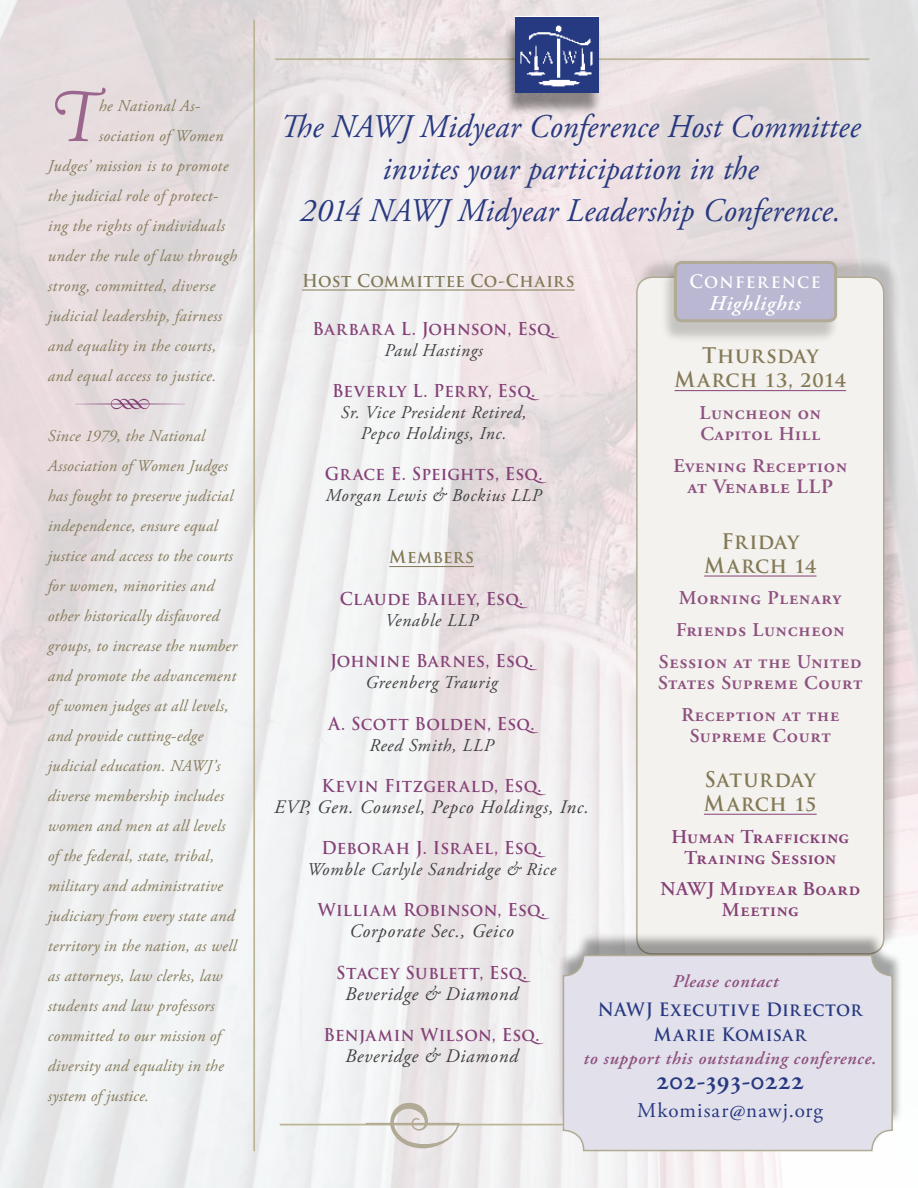
<style>
.page{position:relative;width:918px;height:1188px;background:#fff}
.page>*{position:absolute;margin:0;border:0;box-sizing:border-box;transform-origin:0 0}
.t1{font:90px "L Decoration Pi One";color:#b1aa95;scale:.95 1}
.t2{font:italic 74.25px "Adobe Garamond Alt";color:#9a668d;scale:.92 1}
.t3{font:66px "Type Embellishments One Let Plain";color:#854177;scale:.95 1}
.t4{font:italic 33px/42px "Adobe Garamond Pro";letter-spacing:.01em;color:#273980;text-align:center;scale:.96 1}
.t5{font:600 27px "Adobe Garamond Pro";letter-spacing:-.01em;color:#273980}
.t6{font:700 21px/24px "Trajan Pro";letter-spacing:.025em;color:#837956;text-align:center;scale:.95 1}
.t7{font:21px "Adobe Garamond Pro";color:#273980}
.t8{font:italic 600 21px "Adobe Garamond Pro";letter-spacing:.04em;color:#fff}
.t9{font:600 20.4px "Adobe Garamond Pro";letter-spacing:.04em;color:#8e5180}
.t10{font:600 19.5px/31.8px "Adobe Garamond Pro";letter-spacing:.04em;color:#8e5180;text-align:center}
.t11{font:600 19.5px/21px "Adobe Garamond Pro";letter-spacing:.03em;color:#854177;text-align:center}
.t12{font:italic 19.05px "Adobe Garamond Pro";letter-spacing:.04em;color:#414042}
.t13{font:italic 18px/21px "Adobe Garamond Pro";letter-spacing:.04em;color:#414042;text-align:center}
.t14{font:italic 600 18px "Adobe Garamond Pro";letter-spacing:.04em;color:#8e5180}
.t15{font:700 18px/24.8px "Trajan Pro";letter-spacing:.035em;color:#273980;text-align:center;scale:.95 1}
.t16{font:700 18px "Trajan Pro";letter-spacing:.07em;color:#fff;scale:.95 1}
.t17{font:700 17.4px "Trajan Pro";letter-spacing:.015em;color:#854177;scale:.95 1}
.t18{font:700 17.25px "Trajan Pro";letter-spacing:.025em;color:#837956;scale:.95 1}
.t19{font:italic 16.5px/30px "Adobe Garamond Pro";letter-spacing:.015em;color:#877d5c}
</style>
<div class="page">
<img style="left:0;top:0;width:918px;height:1188px">
<hr style="left:389px;top:566px;width:85px;height:1px;background:#837956">
<hr style="left:302px;top:290px;width:273px;height:1px;background:#837956">
<hr style="left:275px;top:58px;width:594px;height:2px;background:#bcb595">
<div style="left:637px;top:256px;width:264px;height:695px;background:#000;opacity:.17"></div>
<div style="left:637px;top:277px;width:247px;height:677px;background:#f3f2ee;border-radius:16px"></div>
<hr style="left:675px;top:390px;width:171px;height:1px;background:#854177">
<hr style="left:704px;top:576px;width:112px;height:1px;background:#854177">
<hr style="left:704px;top:814px;width:113px;height:1px;background:#854177">
<div style="left:636px;top:276px;width:249px;height:679px;border:2px solid #b1aa95;border-radius:16px"></div>
<div style="left:660px;top:266px;width:179px;height:78px;background:#000;opacity:.19"></div>
<div style="left:675px;top:262px;width:161px;height:59px;background:#b9b7d1;border-radius:7px"></div>
<div style="left:674px;top:261px;width:163px;height:61px;border:3px solid #b1aa95;border-radius:7px"></div>
<div style="left:503px;top:23px;width:100px;height:92px;background:#000;opacity:.42"></div>
<img style="left:515px;top:17px;width:83px;height:76px">
<hr style="left:280px;top:1124px;width:291px;height:1px;background:#bcb595">
<hr style="left:253px;top:19px;width:2px;height:1132px;background:#bcb595">
<div style="left:557px;top:932px;width:346px;height:213px;background:#000;opacity:.36"></div>
<div style="left:563px;top:955px;width:329px;height:196px;background:#e2e0eb;border-radius:20px"></div>
<div style="left:563px;top:955px;width:330px;height:196px;border:2px solid #b1aa95;border-radius:20px"></div>
<h2 class="t2" style="left:48px;top:82px;width:56px">T</h2>
<p class="t19" style="left:99px;top:91px;width:103px">he National As-</p>
<p class="t19" style="left:99px;top:121px;width:126px">sociation of Women</p>
<p class="t19" style="left:48px;top:151px;width:182px">Judges’ mission is to promote</p>
<p class="t19" style="left:48px;top:181px;width:172px">the judicial role of protect-</p>
<p class="t19" style="left:48px;top:211px;width:179px">ing the rights of individuals</p>
<p class="t19" style="left:48px;top:241px;width:191px">under the rule of law through</p>
<p class="t19" style="left:48px;top:271px;width:169px">strong, committed, diverse</p>
<p class="t19" style="left:48px;top:301px;width:176px">judicial leadership, fairness</p>
<p class="t19" style="left:48px;top:331px;width:170px">and equality in the courts,</p>
<p class="t19" style="left:48px;top:361px;width:170px">and equal access to justice.</p>
<h3 class="t3" style="left:72px;top:378px;width:123px">R</h3>
<p class="t19" style="left:48px;top:421px;width:191px">Since 1979, the National<br>Association of Women Judges has fought to preserve judicial independence, ensure equal justice and access to the courts for women, minorities and other historically disfavored groups, to increase the number and promote the advancement of women judges at all levels, and provide cutting-edge judicial education. NAWJ’s diverse membership includes women and men at all levels of the federal, state, tribal, military and administrative judiciary from every state and territory in the nation, as well as attorneys, law clerks, law students and law professors committed to our mission of diversity and equality in the system of justice.</p>
<h3 class="t4" style="left:280px;top:106px;width:606px">The NAWJ Midyear Conference Host Committee invites your participation in the<br>2014 NAWJ Midyear Leadership Conference.</h3>
<p class="t18" style="left:302px;top:270px;width:288px">Host Committee Co-Chairs</p>
<p class="t17" style="left:312px;top:318px;width:257px">Barbara L. Johnson, Esq.</p>
<p class="t13" style="left:385px;top:340px;width:100px">Paul Hastings</p>
<p class="t17" style="left:332px;top:380px;width:215px">Beverly L. Perry, Esq.</p>
<p class="t13" style="left:341px;top:402px;width:187px">Sr. Vice President Retired,<br>Pepco Holdings, Inc.</p>
<p class="t17" style="left:325px;top:463px;width:231px">Grace E. Speights, Esq.</p>
<p class="t13" style="left:326px;top:486px;width:217px">Morgan Lewis &amp; Bockius LLP</p>
<p class="t16" style="left:689px;top:270px;width:140px">Conference</p>
<p class="t8" style="left:709px;top:292px;width:93px">Highlights</p>
<p class="t6" style="left:675px;top:344px;width:182px">Thursday<br>March 13, 2014</p>
<p class="t10" style="left:700px;top:403px;width:123px;line-height:21px;text-align:left">Luncheon on<br>Capitol Hill</p>
<p class="t10" style="left:674px;top:450px;width:175px">Evening Reception</p>
<p class="t9" style="left:688px;top:475px;width:147px">at Venable LLP</p>
<p class="t6" style="left:704px;top:529px;width:120px">Friday<br>March 14</p>
<p class="t10" style="left:659px;top:583px;width:204px">Morning Plenary<br>Friends Luncheon<br>Session at the United</p>
<p class="t10" style="left:658px;top:667px;width:206px">States Supreme Court<br>Reception at the</p>
<p class="t10" style="left:690px;top:720px;width:143px">Supreme Court</p>
<p class="t6" style="left:704px;top:767px;width:120px;text-align:left">Saturday<br>March 15</p>
<p class="t11" style="left:671px;top:826px;width:179px">Human Trafficking<br>Training Session</p>
<p class="t11" style="left:660px;top:879px;width:201px">NAWJ Midyear Board<br>Meeting</p>
<p class="t18" style="left:389px;top:546px;width:91px">Members</p>
<p class="t17" style="left:340px;top:588px;width:195px">Claude Bailey, Esq.</p>
<p class="t13" style="left:385px;top:610px;width:95px">Venable LLP</p>
<p class="t17" style="left:330px;top:650px;width:215px">Johnine Barnes, Esq.</p>
<p class="t13" style="left:365px;top:673px;width:134px">Greenberg Traurig</p>
<p class="t17" style="left:329px;top:712px;width:218px">A. Scott Bolden, Esq.</p>
<p class="t13" style="left:370px;top:735px;width:126px">Reed Smith, LLP</p>
<p class="t17" style="left:321px;top:775px;width:233px">Kevin Fitzgerald, Esq.</p>
<p class="t12" style="left:274px;top:795px;width:316px">EVP, Gen. Counsel, Pepco Holdings, Inc.</p>
<p class="t17" style="left:321px;top:837px;width:234px">Deborah J. Israel, Esq.</p>
<p class="t13" style="left:307px;top:859px;width:250px">Womble Carlyle Sandridge &amp; Rice</p>
<p class="t17" style="left:318px;top:899px;width:241px">William Robinson, Esq.</p>
<p class="t12" style="left:349px;top:920px;width:166px">Corporate Sec., Geico</p>
<p class="t17" style="left:336px;top:961px;width:202px">Stacey Sublett, Esq.</p>
<p class="t12" style="left:345px;top:982px;width:174px">Beveridge &amp; Diamond</p>
<p class="t17" style="left:324px;top:1024px;width:229px">Benjamin Wilson, Esq.</p>
<p class="t12" style="left:345px;top:1044px;width:174px">Beveridge &amp; Diamond</p>
<p class="t14" style="left:673px;top:971px;width:107px">Please contact</p>
<p class="t15" style="left:598px;top:998px;width:280px">NAWJ Executive Director<br>Marie Komisar</p>
<p class="t14" style="left:584px;top:1048px;width:294px">to support this outstanding conference.</p>
<h3 class="t5" style="left:656px;top:1065px;width:150px">202-393-0222</h3>
<p class="t7" style="left:637px;top:1098px;width:187px">Mkomisar@nawj.org</p>
<h1 class="t1" style="left:366px;top:1038px;width:106px">R</h1>
</div>
